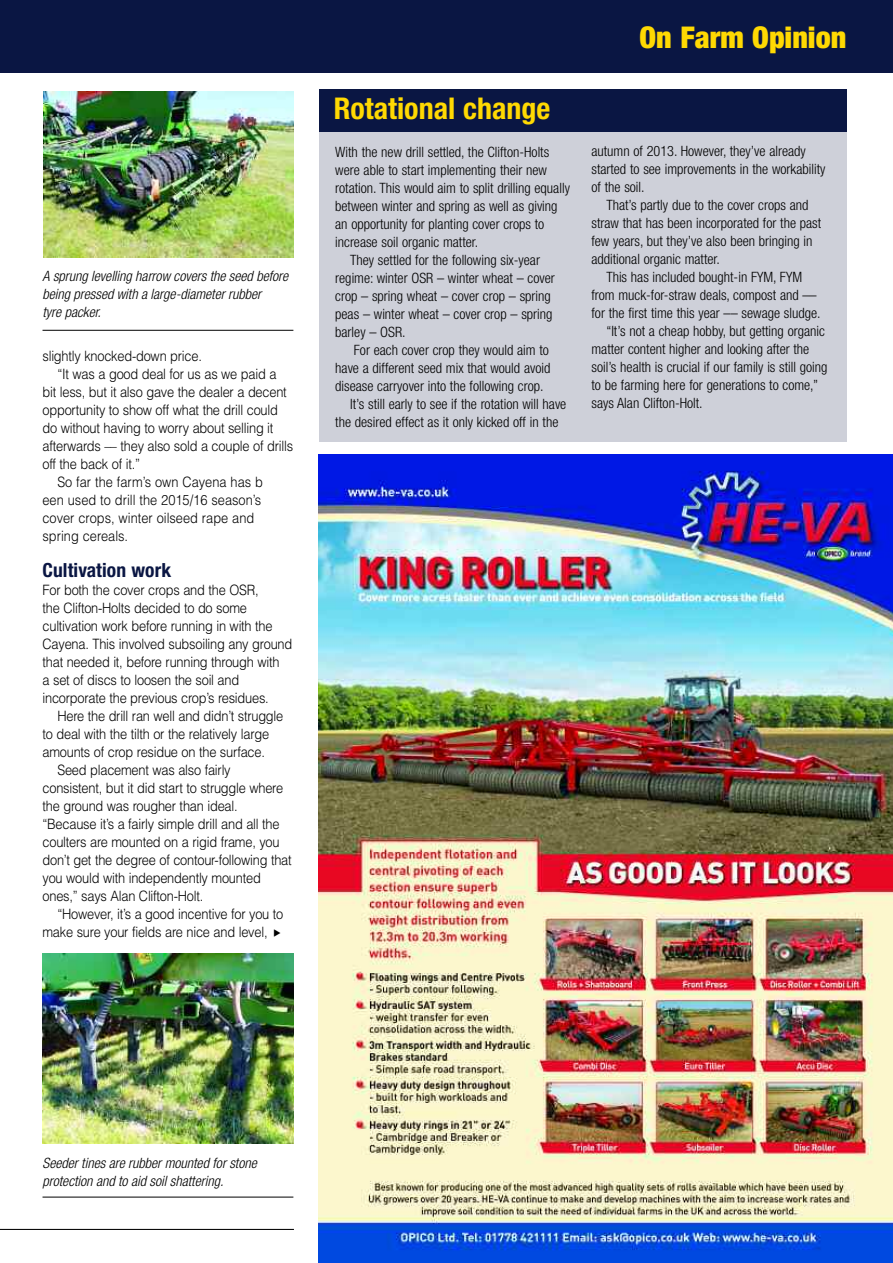
<style>
.page{position:relative;width:893px;height:1263px;background:#fff}
.page>*{position:absolute;margin:0;border:0;box-sizing:border-box;transform-origin:0 0}
.t1{font:700 condensed 30px "Helvetica Neue";color:#ffd902}
.t2{font:900 condensed 30px "Helvetica Neue";color:#ffd902}
.t3{font:700 condensed 19.5px "Helvetica Neue";letter-spacing:.005em;color:#0a1643}
.t4{font:300 condensed 14.25px/18px "Helvetica Neue";color:#000}
.t5{font:300 14.25px/18px "Helvetica";letter-spacing:-.015em;color:#000;scale:.9 1}
.t6{font:italic 300 condensed 14.25px/18px "Helvetica Neue";color:#000}
</style>
<div class="page">
<div style="left:319px;top:132px;width:527px;height:310px;background:#ced0d9"></div>
<div style="left:319px;top:89px;width:527px;height:43px;background:#0a1643"></div>
<img style="left:43px;top:91px;width:250px;height:167px">
<hr style="left:43px;top:330px;width:250px;height:1px;background:#000">
<img style="left:43px;top:953px;width:250px;height:191px">
<hr style="left:43px;top:1197px;width:250px;height:1px;background:#000">
<div style="left:0;top:0;width:893px;height:72px;background:#0a1643"></div>
<img style="left:319px;top:454px;width:574px;height:809px">
<hr style="left:0;top:1229px;width:294px;height:1px;background:#000">
<p class="t6" style="left:43px;top:268px;width:247px">A sprung levelling harrow covers the seed before being pressed with a large-diameter rubber<br>tyre packer.</p>
<p class="t5" style="left:43px;top:347px;width:179px">slightly knocked-down price.</p>
<p class="t5" style="left:57px;top:365px;width:245px">“It was a good deal for us as we paid a</p>
<p class="t5" style="left:43px;top:383px;width:273px">bit less, but it also gave the dealer a decent</p>
<p class="t5" style="left:43px;top:401px;width:263px">opportunity to show off what the drill could</p>
<p class="t5" style="left:43px;top:419px;width:258px">do without having to worry about selling it</p>
<p class="t5" style="left:43px;top:437px;width:280px">afterwards –– they also sold a couple of drills</p>
<p class="t5" style="left:43px;top:455px;width:110px">off the back of it.”</p>
<p class="t5" style="left:57px;top:473px;width:230px">So far the farm’s own Cayena has b</p>
<p class="t5" style="left:43px;top:491px;width:244px">een used to drill the 2015/16 season’s</p>
<p class="t5" style="left:43px;top:509px;width:237px">cover crops, winter oilseed rape and</p>
<p class="t5" style="left:43px;top:527px;width:97px">spring cereals.</p>
<h2 class="t3" style="left:43px;top:563px;width:130px">Cultivation work</h2>
<p class="t5" style="left:43px;top:581px;width:279px">For both the cover crops and the OSR,<br>the Clifton-Holts decided to do some cultivation work before running in with the Cayena. This involved subsoiling any ground that needed it, before running through with<br>a set of discs to loosen the soil and incorporate the previous crop’s residues.</p>
<p class="t5" style="left:57px;top:707px;width:253px">Here the drill ran well and didn’t struggle</p>
<p class="t5" style="left:43px;top:725px;width:253px">to deal with the tilth or the relatively large</p>
<p class="t5" style="left:43px;top:743px;width:249px">amounts of crop residue on the surface.</p>
<p class="t5" style="left:57px;top:761px;width:194px">Seed placement was also fairly</p>
<p class="t5" style="left:43px;top:779px;width:269px">consistent, but it did start to struggle where</p>
<p class="t5" style="left:43px;top:797px;width:218px">the ground was rougher than ideal.</p>
<p class="t5" style="left:43px;top:815px;width:265px">“Because it’s a fairly simple drill and all the</p>
<p class="t5" style="left:43px;top:833px;width:265px">coulters are mounted on a rigid frame, you</p>
<p class="t5" style="left:43px;top:851px;width:278px">don’t get the degree of contour-following that</p>
<p class="t5" style="left:43px;top:869px;width:244px">you would with independently mounted</p>
<p class="t5" style="left:43px;top:887px;width:180px">ones,” says Alan Clifton-Holt.</p>
<p class="t5" style="left:57px;top:905px;width:253px">“However, it’s a good incentive for you to</p>
<p class="t5" style="left:43px;top:923px;width:252px">make sure your fields are nice and level,</p>
<h1 class="t1" style="left:334px;top:97px;width:218px">Rotational change</h1>
<p class="t4" style="left:335px;top:144px;width:216px">With the new drill settled, the Clifton-Holts</p>
<p class="t4" style="left:335px;top:162px;width:213px">were able to start implementing their new</p>
<p class="t4" style="left:335px;top:180px;width:236px">rotation. This would aim to split drilling equally</p>
<p class="t4" style="left:335px;top:198px;width:224px">between winter and spring as well as giving</p>
<p class="t4" style="left:335px;top:216px;width:211px">an opportunity for planting cover crops to</p>
<p class="t4" style="left:335px;top:234px;width:144px">increase soil organic matter.</p>
<p class="t4" style="left:350px;top:252px;width:191px">They settled for the following six-year</p>
<p class="t4" style="left:335px;top:270px;width:221px">regime: winter OSR – winter wheat – cover</p>
<p class="t4" style="left:335px;top:288px;width:217px">crop – spring wheat – cover crop – spring</p>
<p class="t4" style="left:335px;top:306px;width:219px">peas – winter wheat – cover crop – spring</p>
<p class="t4" style="left:335px;top:324px;width:72px">barley – OSR.</p>
<p class="t4" style="left:354px;top:342px;width:196px">For each cover crop they would aim to</p>
<p class="t4" style="left:335px;top:360px;width:217px">have a different seed mix that would avoid</p>
<p class="t4" style="left:335px;top:378px;width:210px">disease carryover into the following crop.</p>
<p class="t4" style="left:350px;top:396px;width:218px">It’s still early to see if the rotation will have</p>
<p class="t4" style="left:335px;top:414px;width:225px">the desired effect as it only kicked off in the</p>
<h1 class="t2" style="left:639px;top:27px;width:208px">On Farm Opinion</h1>
<p class="t4" style="left:591px;top:143px;width:235px">autumn of 2013. However, they’ve already started to see improvements in the workability of the soil.</p>
<p class="t4" style="left:591px;top:197px;width:231px;text-indent:15px">That’s partly due to the cover crops and straw that has been incorporated for the past few years, but they’ve also been bringing in additional organic matter.</p>
<p class="t4" style="left:606px;top:269px;width:197px">This has included bought-in FYM, FYM</p>
<p class="t4" style="left:591px;top:287px;width:227px">from muck-for-straw deals, compost and ––</p>
<p class="t4" style="left:591px;top:305px;width:231px">for the first time this year –– sewage sludge.</p>
<p class="t4" style="left:606px;top:323px;width:220px">“It’s not a cheap hobby, but getting organic</p>
<p class="t4" style="left:591px;top:341px;width:219px">matter content higher and looking after the</p>
<p class="t4" style="left:591px;top:359px;width:238px">soil’s health is crucial if our family is still going</p>
<p class="t4" style="left:591px;top:377px;width:228px">to be farming here for generations to come,”</p>
<p class="t4" style="left:591px;top:395px;width:113px">says Alan Clifton-Holt.</p>
<p class="t6" style="left:43px;top:1155px;width:216px">Seeder tines are rubber mounted for stone protection and to aid soil shattering.</p>
</div>
